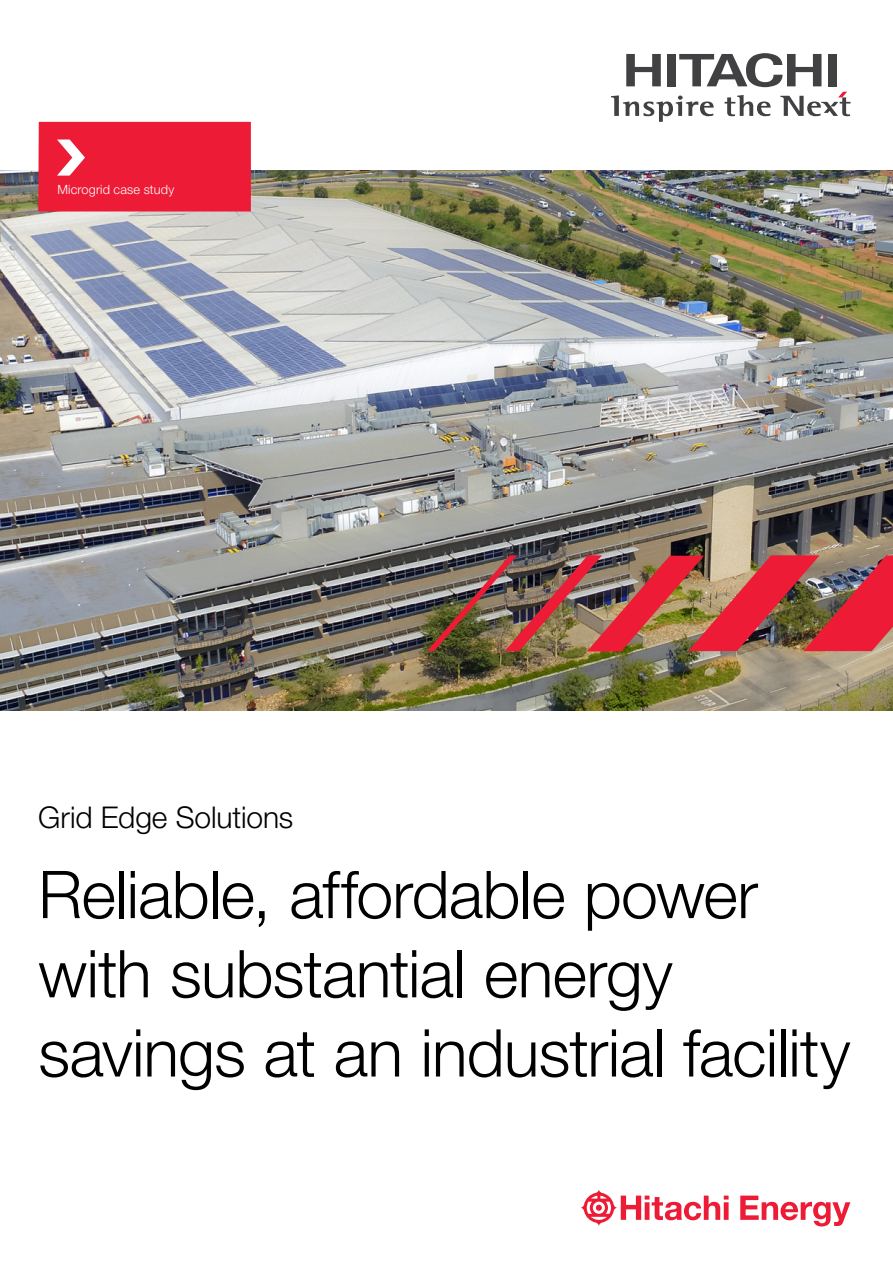
<style>
.page{position:relative;width:893px;height:1263px;background:#fff}
.page>*{position:absolute;margin:0;border:0;box-sizing:border-box;transform-origin:0 0}
.Headline_L_48pt_57_6{font:300 66px/79.2px "Helvetica Neue LT Pro";letter-spacing:-.01em;color:#000}
.Subheadline_20pt_24p{font:300 30px "Helvetica Neue LT Pro";letter-spacing:-.005em;color:#000}
.Copytext_8_5_10_2pt{font:300 12.75px "Helvetica Neue LT Pro";letter-spacing:.015em;color:#fff}
</style>
<div class="page">
<img style="left:0;top:170px;width:893px;height:540px">
<img style="left:427px;top:555px;width:466px;height:96px">
<div style="left:38px;top:122px;width:213px;height:90px;background:#ed1b35"></div>
<svg style="left:611px;top:53px;width:239px;height:69px"></svg>
<svg style="left:580px;top:1189px;width:270px;height:37px"></svg>
<p class="Copytext_8_5_10_2pt" style="left:57px;top:181px;width:118px">Microgrid case study</p>
<p class="Subheadline_20pt_24p" style="left:38px;top:799px;width:257px">Grid Edge Solutions</p>
<p class="Headline_L_48pt_57_6" style="left:38px;top:854px;width:814px">Reliable, affordable power with substantial energy savings at an industrial facility</p>
</div>
